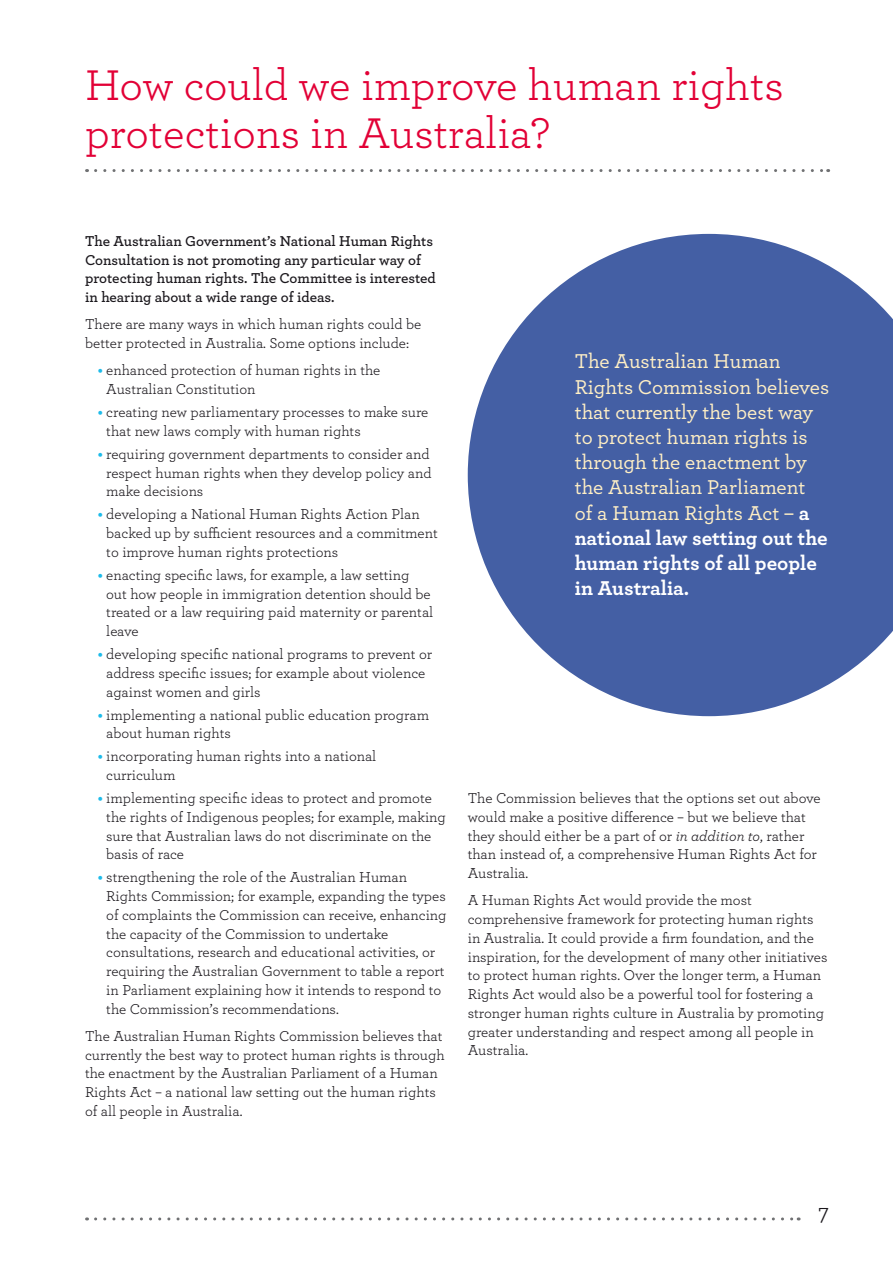
<style>
.page{position:relative;width:893px;height:1263px;background:#fff}
.page>*{position:absolute;margin:0;border:0;box-sizing:border-box;transform-origin:0 0}
.t1{font:45px/48px "Archer";color:#e20036}
.t2{font:24px "Archer";color:#1a171c}
.t3{font:500 21px/25.2px "Archer";color:#ffefc5}
.t4{font:15px/18.8px "Archer";color:#1a171c}
.t5{font:600 15px/18.8px "Archer";color:#1a171c}
.s1{font-weight:700;color:#1dbbea}
.s2{font-weight:700;color:#fff}
.s3{font-style:italic}
</style>
<div class="page">
<svg style="left:96px;top:169px;width:733px;height:3px"></svg>
<svg style="left:468px;top:234px;width:425px;height:482px;fill:#445fa4"></svg>
<svg style="left:96px;top:1217px;width:703px;height:3px"></svg>
<h1 class="t1" style="left:85px;top:59px;width:700px">How could we improve human rights protections in Australia?</h1>
<p class="t5" style="left:85px;top:231px;width:352px">The Australian Government’s National Human Rights Consultation is not promoting any particular way of protecting human rights. The Committee is interested in hearing about a wide range of ideas.</p>
<p class="t4" style="left:85px;top:314px;width:338px">There are many ways in which human rights could be better protected in Australia. Some options include:</p>
<p class="t4" style="left:106px;top:360px;width:276px;text-indent:-9px"><span class="s1">•</span> enhanced protection of human rights in the<br>Australian Constitution</p>
<p class="t4" style="left:106px;top:402px;width:324px;text-indent:-9px"><span class="s1">•</span> creating new parliamentary processes to make sure that new laws comply with human rights</p>
<p class="t4" style="left:106px;top:444px;width:327px;text-indent:-9px"><span class="s1">•</span> requiring government departments to consider and respect human rights when they develop policy and make decisions</p>
<p class="t4" style="left:106px;top:504px;width:333px;text-indent:-9px"><span class="s1">•</span> developing a National Human Rights Action Plan backed up by sufficient resources and a commitment to improve human rights protections</p>
<p class="t4" style="left:106px;top:565px;width:328px;text-indent:-9px"><span class="s1">•</span> enacting specific laws, for example, a law setting out how people in immigration detention should be treated or a law requiring paid maternity or parental leave</p>
<p class="t4" style="left:106px;top:644px;width:327px;text-indent:-9px"><span class="s1">•</span> developing specific national programs to prevent or address specific issues; for example about violence against women and girls</p>
<p class="t4" style="left:106px;top:705px;width:324px;text-indent:-9px"><span class="s1">•</span> implementing a national public education program about human rights</p>
<p class="t4" style="left:106px;top:746px;width:271px;text-indent:-9px"><span class="s1">•</span> incorporating human rights into a national curriculum</p>
<p class="t4" style="left:106px;top:788px;width:341px;text-indent:-9px"><span class="s1">•</span> implementing specific ideas to protect and promote the rights of Indigenous peoples; for example, making sure that Australian laws do not discriminate on the basis of race</p>
<p class="t4" style="left:106px;top:867px;width:342px;text-indent:-9px"><span class="s1">•</span> strengthening the role of the Australian Human Rights Commission; for example, expanding the types of complaints the Commission can receive, enhancing the capacity of the Commission to undertake consultations, research and educational activities, or requiring the Australian Government to table a report in Parliament explaining how it intends to respond to the Commission’s recommendations.</p>
<p class="t4" style="left:85px;top:1026px;width:361px">The Australian Human Rights Commission believes that currently the best way to protect human rights is through the enactment by the Australian Parliament of a Human Rights Act – a national law setting out the human rights of all people in Australia.</p>
<p class="t3" style="left:575px;top:348px;width:256px">The Australian Human<br>Rights Commission believes that currently the best way to protect human rights is through the enactment by the Australian Parliament<br>of a Human Rights Act – <span class="s2">a national law setting out the human rights of all people in Australia.</span></p>
<p class="t4" style="left:468px;top:788px;width:355px">The Commission believes that the options set out above would make a positive difference – but we believe that they should either be a part of or <span class="s3">in addition to</span>, rather than instead of, a comprehensive Human Rights Act for Australia.</p>
<p class="t4" style="left:468px;top:890px;width:361px">A Human Rights Act would provide the most comprehensive framework for protecting human rights in Australia. It could provide a firm foundation, and the inspiration, for the development of many other initiatives to protect human rights. Over the longer term, a Human Rights Act would also be a powerful tool for fostering a stronger human rights culture in Australia by promoting greater understanding and respect among all people in Australia.</p>
<h2 class="t2" style="left:819px;top:1196px;width:12px">7</h2>
</div>
